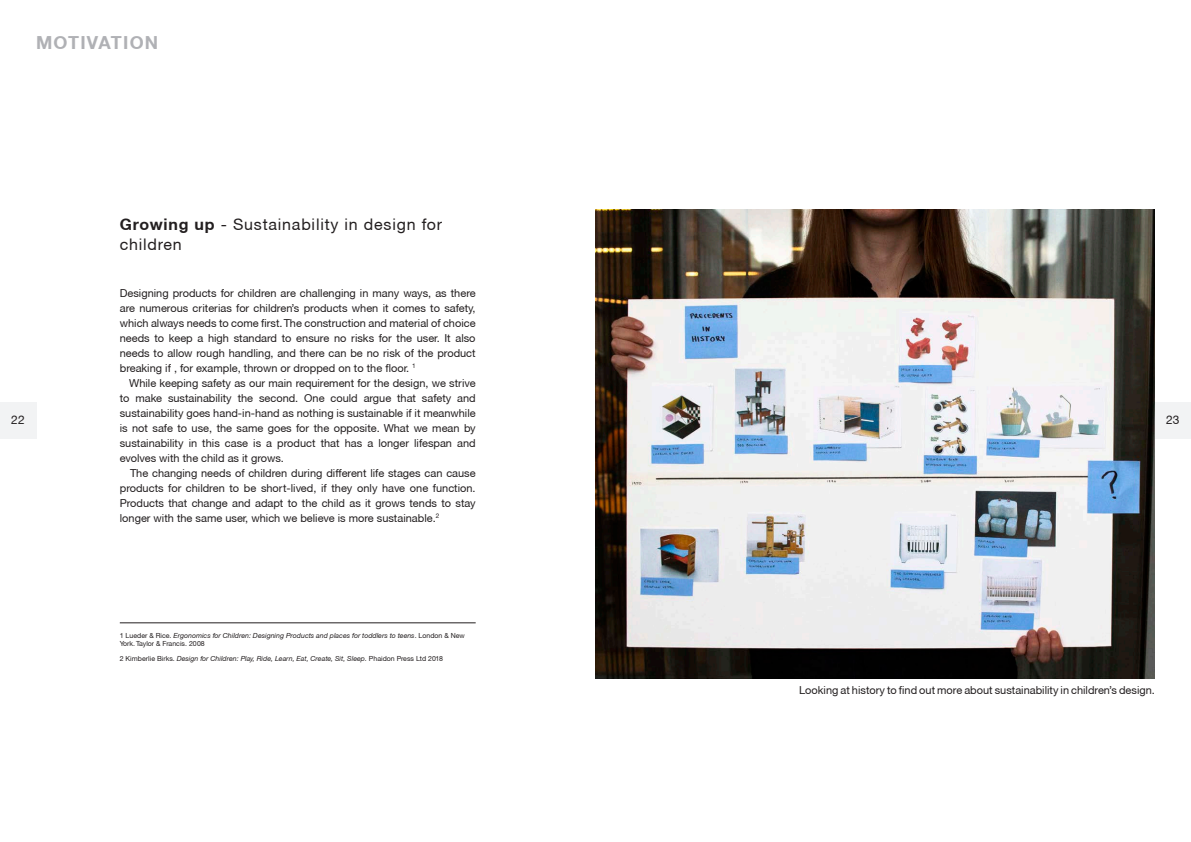
<style>
.page{position:relative;width:1191px;height:842px;background:#fff}
.page>*{position:absolute;margin:0;border:0;box-sizing:border-box;transform-origin:0 0}
.t1{font:700 18px "Helvetica Neue CE";letter-spacing:.07em;color:#b0b1b5}
.t2{font:16px/20px "Helvetica Neue CE";letter-spacing:.05em;color:#231f20}
.t3{font:12px "Helvetica Neue CE";color:#231f20}
.t4{font:11px/15px "Helvetica Neue CE";color:#231f20;text-align:justify}
.t5{font:italic 7px/8px "Helvetica Neue CE";color:#231f20}
.s1{font-weight:700}
.s2{font-style:normal}
</style>
<div class="page">
<div style="left:1155px;top:403px;width:36px;height:36px;background:#f2f3f4"></div>
<div style="left:0;top:403px;width:36px;height:36px;background:#f2f3f4"></div>
<hr style="left:120px;top:622px;width:356px;height:1px;background:#231f20">
<img style="left:595px;top:210px;width:560px;height:468px">
<p class="t1" style="left:36px;top:31px;width:124px">MOTIVATION</p>
<p class="t2" style="left:120px;top:215px;width:324px"><span class="s1">Growing up</span> - Sustainability in design for children</p>
<p class="t4" style="left:120px;top:286px;width:357px">Designing products for children are challenging in many ways, as there are numerous criterias for children’s products when it comes to safety, which always needs to come first. The construction and material of choice needs to keep a high standard to ensure no risks for the user. It also needs to allow rough handling, and there can be no risk of the product breaking if , for example, thrown or dropped on to the floor. <sup>1</sup></p>
<p class="t4" style="left:120px;top:376px;width:357px;text-indent:9px">While keeping safety as our main requirement for the design, we strive to make sustainability the second. One could argue that safety and sustainability goes hand-in-hand as nothing is sustainable if it meanwhile is not safe to use, the same goes for the opposite. What we mean by sustainability in this case is a product that has a longer lifespan and evolves with the child as it grows.</p>
<p class="t4" style="left:120px;top:466px;width:357px;text-indent:10px">The changing needs of children during different life stages can cause products for children to be short-lived, if they only have one function.<br>Products that change and adapt to the child as it grows tends to stay longer with the same user, which we believe is more sustainable.<sup>2</sup></p>
<p class="t3" style="left:11px;top:413px;width:15px">22</p>
<p class="t3" style="left:1166px;top:413px;width:15px">23</p>
<p class="t5" style="left:120px;top:631px;width:346px"><span class="s2">1 Lueder &amp; Rice.</span> Ergonomics for Children: Designing Products and places for toddlers to teens<span class="s2">. London &amp; New<br>York. Taylor &amp; Francis. 2008</span></p>
<p class="t5" style="left:120px;top:654px;width:325px"><span class="s2">2 Kimberlie Birks.</span> Design for Children: Play, Ride, Learn, Eat, Create, Sit, Sleep. <span class="s2">Phaidon Press Ltd 2018</span></p>
<p class="t4" style="left:799px;top:683px;width:357px">Looking at history to find out more about sustainability in children’s design.</p>
</div>
